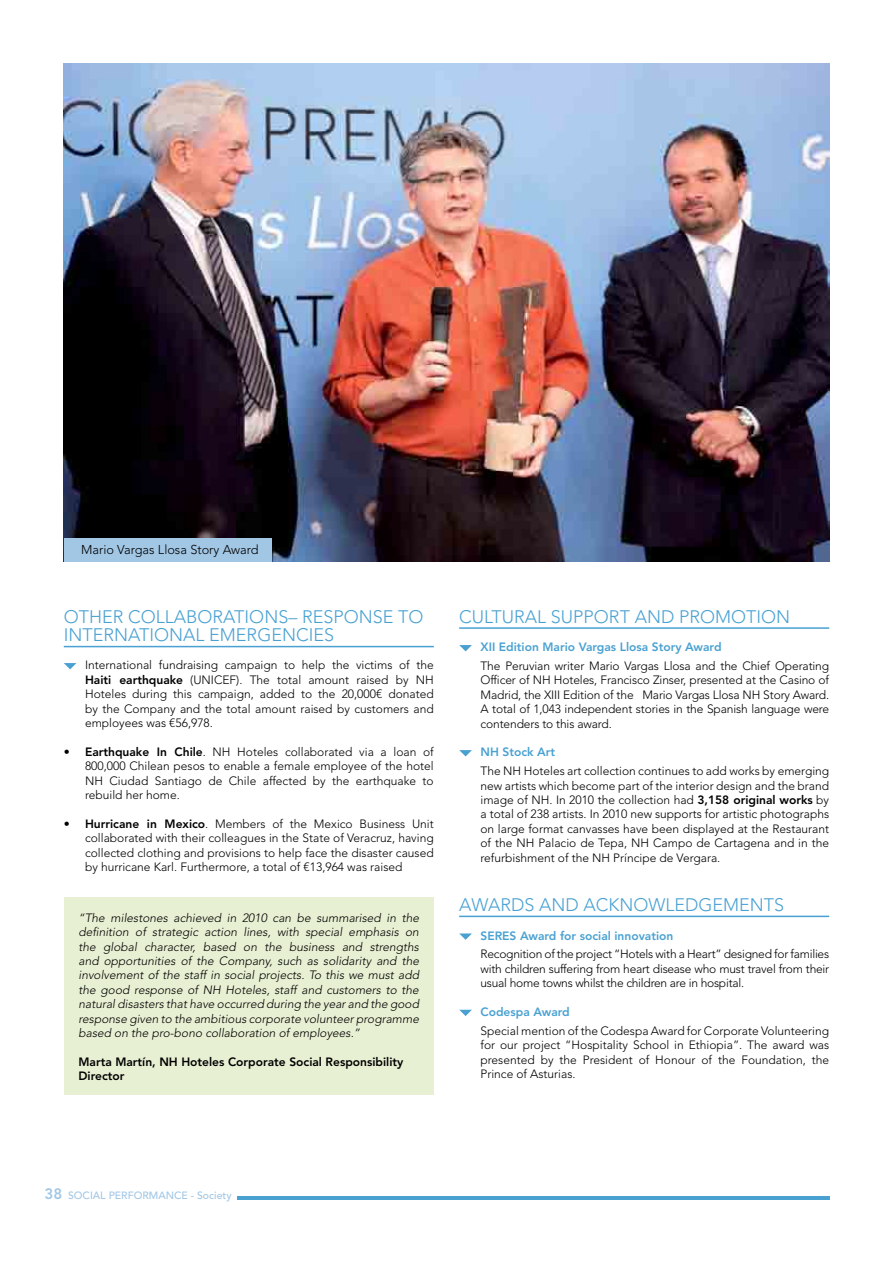
<style>
.page{position:relative;width:893px;height:1263px;background:#fff}
.page>*{position:absolute;margin:0;border:0;box-sizing:border-box;transform-origin:0 0}
.t1{font:300 18px "Avenir LT Std";color:#49a1d2}
.t2{font:800 15px "Avenir LT Std";color:#a2c7e5}
.t3{font:300 12.75px "Avenir LT Std";color:#000}
.t4{font:300 12px/14.4px "Avenir LT Std";color:#000;text-align:justify}
.t5{font:italic 300 12px/14.4px "Avenir LT Std";color:#000;text-align:justify}
.t6{font:800 12px "Avenir LT Std";color:#49a1d2}
.t7{font:800 12px/14.4px "Avenir LT Std";color:#000}
.t8{font:500 10.5px "Avenir LT Std";color:#a2c7e5}
.s1{font-weight:800}
</style>
<div class="page">
<svg style="left:64px;top:663px;width:12px;height:6px"></svg>
<svg style="left:459px;top:645px;width:13px;height:6px"></svg>
<svg style="left:459px;top:750px;width:13px;height:6px"></svg>
<svg style="left:459px;top:933px;width:13px;height:7px"></svg>
<svg style="left:459px;top:1010px;width:13px;height:6px"></svg>
<hr style="left:459px;top:627px;width:370px;height:2px;background:#49a1d2">
<hr style="left:64px;top:646px;width:370px;height:1px;background:#49a1d2">
<hr style="left:459px;top:916px;width:370px;height:1px;background:#49a1d2">
<img style="left:64px;top:64px;width:765px;height:498px">
<div style="left:64px;top:538px;width:207px;height:24px;background:#a2c7e5"></div>
<div style="left:64px;top:897px;width:370px;height:197px;background:#e8f0d3"></div>
<hr style="left:237px;top:1196px;width:592px;height:3px;background:#49a1d2">
<p class="t3" style="left:81px;top:542px;width:179px">Mario Vargas Llosa Story Award</p>
<h1 class="t1" style="left:64px;top:606px;width:27px">Other</h1>
<h1 class="t1" style="left:128px;top:606px;width:13px">collaborations</h1>
<h1 class="t1" style="left:288px;top:606px;width:37px">– Response</h1>
<h1 class="t1" style="left:398px;top:606px;width:14px">to</h1>
<h1 class="t1" style="left:64px;top:624px;width:7px">international</h1>
<h1 class="t1" style="left:209px;top:624px;width:13px">emergencies</h1>
<p class="t4" style="left:85px;top:658px;width:350px">International fundraising campaign to help the victims of the <span class="s1">Haiti earthquake</span> (UNICEF). The total amount raised by NH Hoteles during this campaign, added to the 20,000€ donated by the Company and the total amount raised by customers and employees was €56,978.</p>
<p class="t4" style="left:85px;top:744px;width:350px;text-indent:-21px">• <span class="s1">Earthquake In Chile</span>. NH Hoteles collaborated via a loan of 800,000 Chilean pesos to enable a female employee of the hotel NH Ciudad Santiago de Chile affected by the earthquake to rebuild her home.</p>
<p class="t4" style="left:85px;top:816px;width:350px;text-indent:-21px">• <span class="s1">Hurricane in Mexico</span>. Members of the Mexico Business Unit collaborated with their colleagues in the State of Veracruz, having collected clothing and provisions to help face the disaster caused by hurricane Karl. Furthermore, a total of €13,964 was raised</p>
<p class="t5" style="left:79px;top:910px;width:342px">“The milestones achieved in 2010 can be summarised in the definition of strategic action lines, with special emphasis on the global character, based on the business and strengths and opportunities of the Company, such as solidarity and the involvement of the staff in social projects. To this we must add the good response of NH Hoteles, staff and customers to the natural disasters that have occurred during the year and the good response given to the ambitious corporate volunteer programme based on the pro-bono collaboration of employees.”</p>
<p class="t7" style="left:79px;top:1054px;width:326px">Marta Martín, NH Hoteles Corporate Social Responsibility<br>Director</p>
<h1 class="t1" style="left:459px;top:606px;width:25px">Cultural</h1>
<h1 class="t1" style="left:551px;top:606px;width:13px">support</h1>
<h1 class="t1" style="left:635px;top:606px;width:14px">and</h1>
<h1 class="t1" style="left:679px;top:606px;width:13px">promotion</h1>
<p class="t6" style="left:480px;top:640px;width:243px">XII Edition Mario Vargas Llosa Story Award</p>
<p class="t4" style="left:480px;top:659px;width:350px">The Peruvian writer Mario Vargas Llosa and the Chief Operating Officer of NH Hoteles, Francisco Zinser, presented at the Casino of Madrid, the XIII Edition of the Mario Vargas Llosa NH Story Award.<br>A total of 1,043 independent stories in the Spanish language were contenders to this award.</p>
<p class="t6" style="left:480px;top:745px;width:76px">NH Stock Art</p>
<p class="t4" style="left:480px;top:764px;width:350px">The NH Hoteles art collection continues to add works by emerging new artists which become part of the interior design and the brand image of NH. In 2010 the collection had <span class="s1">3,158 original works</span> by a total of 238 artists. In 2010 new supports for artistic photographs on large format canvasses have been displayed at the Restaurant of the NH Palacio de Tepa, NH Campo de Cartagena and in the refurbishment of the NH Príncipe de Vergara.</p>
<h1 class="t1" style="left:459px;top:894px;width:17px">Awards</h1>
<h1 class="t1" style="left:539px;top:894px;width:14px">and</h1>
<h1 class="t1" style="left:584px;top:894px;width:26px">Acknowledgements</h1>
<p class="t6" style="left:480px;top:928px;width:194px">SERES Award for social innovation</p>
<p class="t4" style="left:480px;top:947px;width:350px">Recognition of the project “Hotels with a Heart” designed for families with children suffering from heart disease who must travel from their usual home towns whilst the children are in hospital.</p>
<p class="t6" style="left:480px;top:1005px;width:91px">Codespa Award</p>
<p class="t4" style="left:480px;top:1023px;width:350px">Special mention of the Codespa Award for Corporate Volunteering for our project “Hospitality School in Ethiopia”. The award was presented by the President of Honour of the Foundation, the Prince of Asturias.</p>
<p class="t2" style="left:45px;top:1185px;width:19px">38</p>
<p class="t8" style="left:68px;top:1189px;width:165px">SOCIAL PERFORMANCE - Society</p>
</div>
